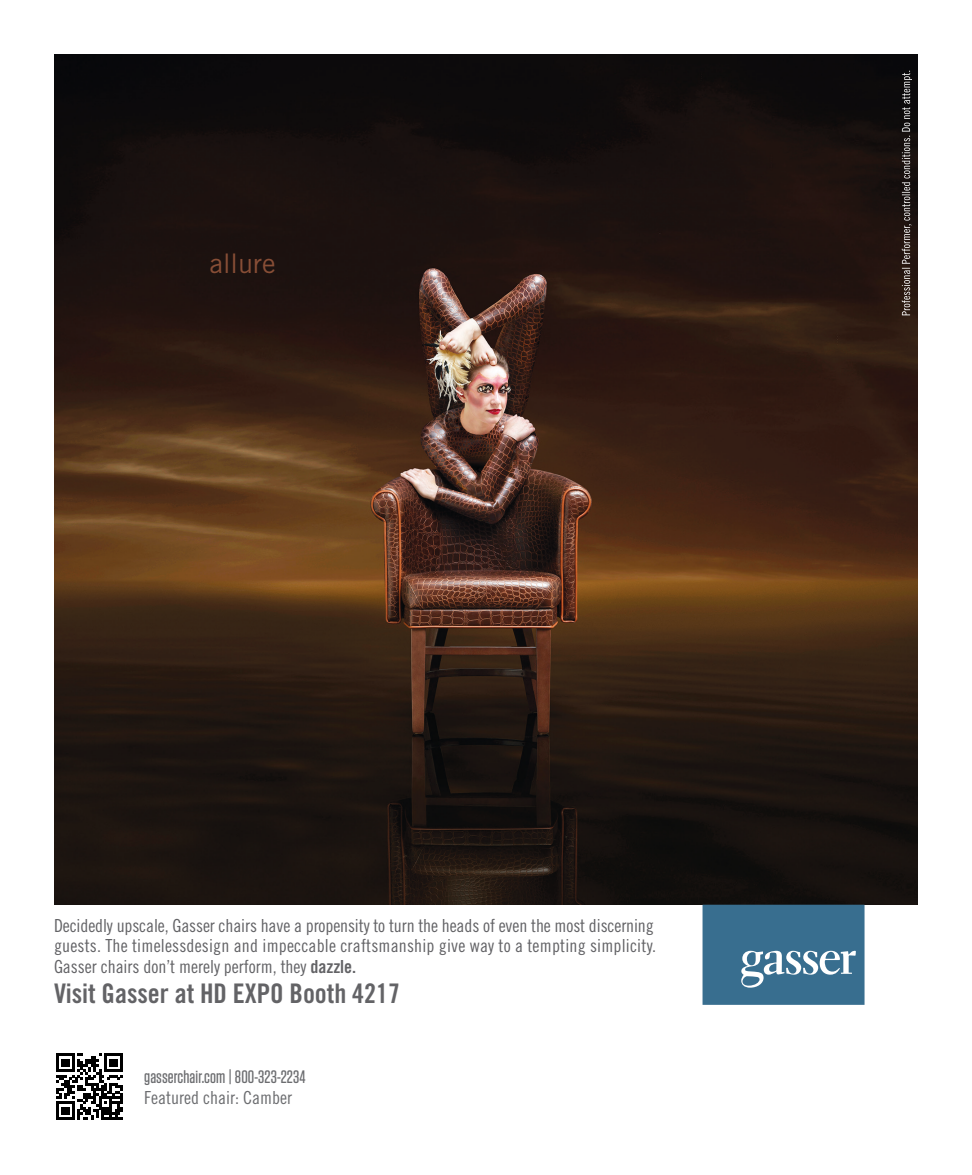
<style>
.page{position:relative;width:972px;height:1175px;background:#fff}
.page>*{position:absolute;margin:0;border:0;box-sizing:border-box;transform-origin:0 0}
.t1{font:27px "Trade Gothic Bold Cond Twenty";color:#636366}
.t2{font:27px "Trade Gothic";color:#884e36}
.t3{font:18px/20.7px "Trade Gothic Cond Eighteen";color:#636366}
.t4{font:500 18px "Tungsten";letter-spacing:.005em;color:#6c6d70}
.t5{font:18px "Trade Gothic Cond Eighteen";color:#6c6d70}
.s1{font-family:"Trade Gothic Bold Cond Twenty"}
</style>
<div class="page">
<img style="left:54px;top:54px;width:864px;height:850px">
<svg style="left:703px;top:904px;width:162px;height:101px;background:#477896"></svg>
<svg style="left:902px;top:71px;width:10px;height:244px;background:#494240"></svg>
<svg style="left:56px;top:1053px;width:67px;height:67px"></svg>
<p class="t2" style="left:210px;top:247px;width:68px">allure</p>
<p class="t3" style="left:54px;top:915px;width:604px">Decidedly upscale, Gasser chairs have a propensity to turn the heads of even the most discerning guests. The timelessdesign and impeccable craftsmanship give way to a tempting simplicity.<br>Gasser chairs don’t merely perform, they <span class="s1">dazzle.</span></p>
<p class="t1" style="left:54px;top:977px;width:348px">Visit Gasser at HD EXPO Booth 4217</p>
<p class="t4" style="left:144px;top:1067px;width:163px">gasserchair.com | 800-323-2234</p>
<p class="t5" style="left:144px;top:1087px;width:149px">Featured chair: Camber</p>
</div>
